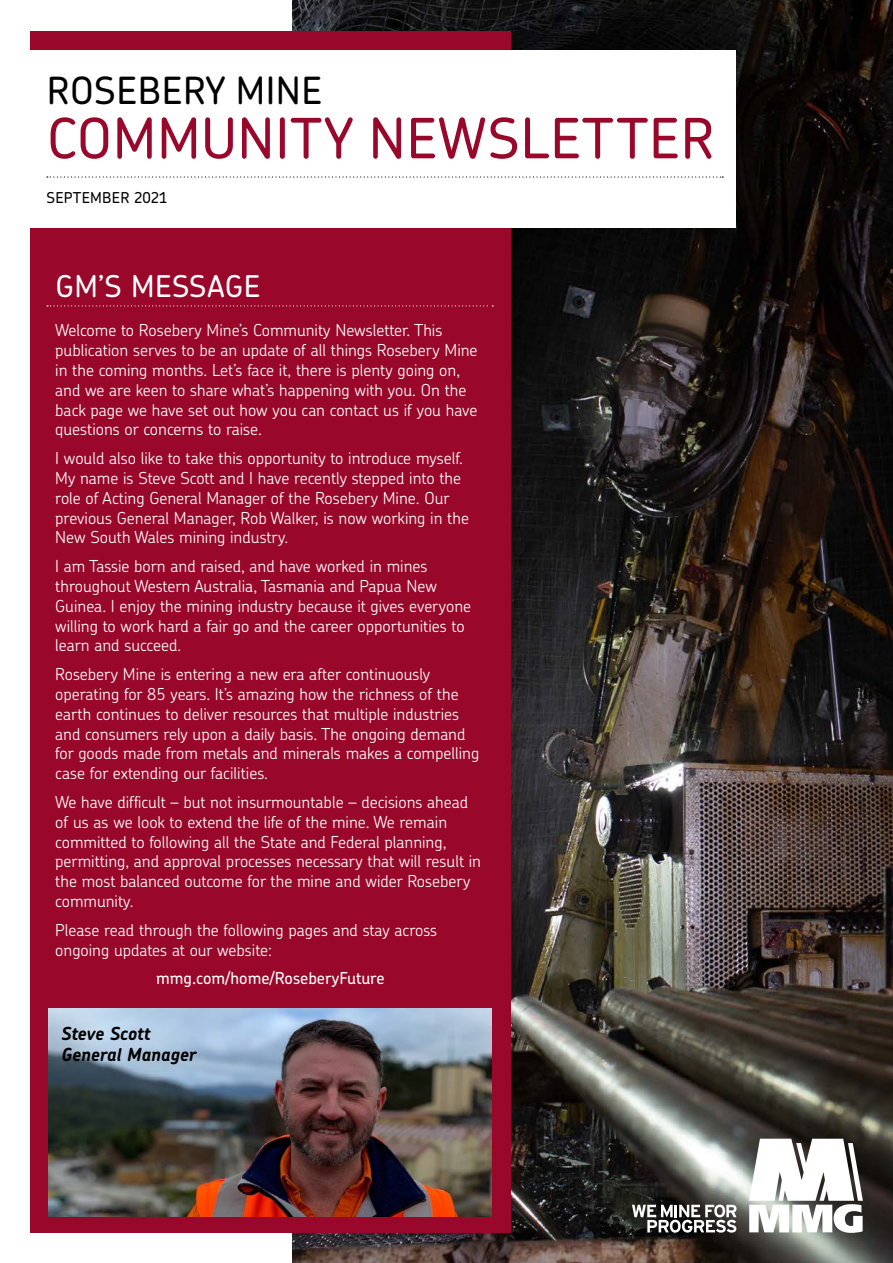
<style>
.page{position:relative;width:893px;height:1263px;background:#fff}
.page>*{position:absolute;margin:0;border:0;box-sizing:border-box;transform-origin:0 0}
.t1{font:500 55.5px "Chevin Pro";letter-spacing:.015em;color:#99082b}
.t2{font:500 37.5px "Chevin Pro";letter-spacing:.015em;color:#000}
.t3{font:500 30px "Chevin Pro";letter-spacing:.015em;color:#fff}
.t4{font:italic 700 18px "Chevin Pro";color:#000}
.t5{font:300 16.5px/19.8px "Chevin Pro";color:#fff}
.t6{font:500 16.5px "Chevin Pro";color:#fff}
.t7{font:500 15px "Chevin Pro";letter-spacing:.015em;color:#000}
</style>
<div class="page">
<img style="left:292px;top:0;width:601px;height:1263px">
<div style="left:30px;top:31px;width:480px;height:1202px;background:#99082b"></div>
<svg style="left:47px;top:305px;width:446px;height:1px"></svg>
<div style="left:0;top:51px;width:735px;height:177px;background:#fff"></div>
<svg style="left:47px;top:176px;width:676px;height:2px"></svg>
<img style="left:49px;top:1008px;width:442px;height:208px">
<svg style="left:749px;top:1139px;width:114px;height:94px"></svg>
<svg style="left:632px;top:1204px;width:104px;height:28px"></svg>
<p class="t2" style="left:47px;top:66px;width:277px">ROSEBERY MINE</p>
<p class="t1" style="left:47px;top:101px;width:669px">COMMUNITY NEWSLETTER</p>
<p class="t7" style="left:47px;top:187px;width:123px">SEPTEMBER 2021</p>
<p class="t3" style="left:55px;top:266px;width:206px">GM’S MESSAGE</p>
<p class="t5" style="left:55px;top:320px;width:424px">Welcome to Rosebery Mine’s Community Newsletter. This publication serves to be an update of all things Rosebery Mine in the coming months. Let’s face it, there is plenty going on, and we are keen to share what’s happening with you. On the back page we have set out how you can contact us if you have questions or concerns to raise.</p>
<p class="t5" style="left:55px;top:448px;width:415px">I would also like to take this opportunity to introduce myself.<br>My name is Steve Scott and I have recently stepped into the role of Acting General Manager of the Rosebery Mine. Our previous General Manager, Rob Walker, is now working in the New South Wales mining industry.</p>
<p class="t5" style="left:55px;top:556px;width:417px">I am Tassie born and raised, and have worked in mines throughout Western Australia, Tasmania and Papua New Guinea. I enjoy the mining industry because it gives everyone willing to work hard a fair go and the career opportunities to learn and succeed.</p>
<p class="t5" style="left:55px;top:664px;width:425px">Rosebery Mine is entering a new era after continuously operating for 85 years. It’s amazing how the richness of the earth continues to deliver resources that multiple industries and consumers rely upon a daily basis. The ongoing demand for goods made from metals and minerals makes a compelling case for extending our facilities.</p>
<p class="t5" style="left:55px;top:791px;width:427px">We have difficult – but not insurmountable – decisions ahead of us as we look to extend the life of the mine. We remain committed to following all the State and Federal planning, permitting, and approval processes necessary that will result in the most balanced outcome for the mine and wider Rosebery community.</p>
<p class="t5" style="left:55px;top:919px;width:383px">Please read through the following pages and stay across ongoing updates at our website:</p>
<p class="t6" style="left:156px;top:967px;width:230px">mmg.com/home/RoseberyFuture</p>
<p class="t4" style="left:61px;top:1021px;width:91px">Steve Scott</p>
<p class="t4" style="left:61px;top:1043px;width:136px">General Manager</p>
</div>
